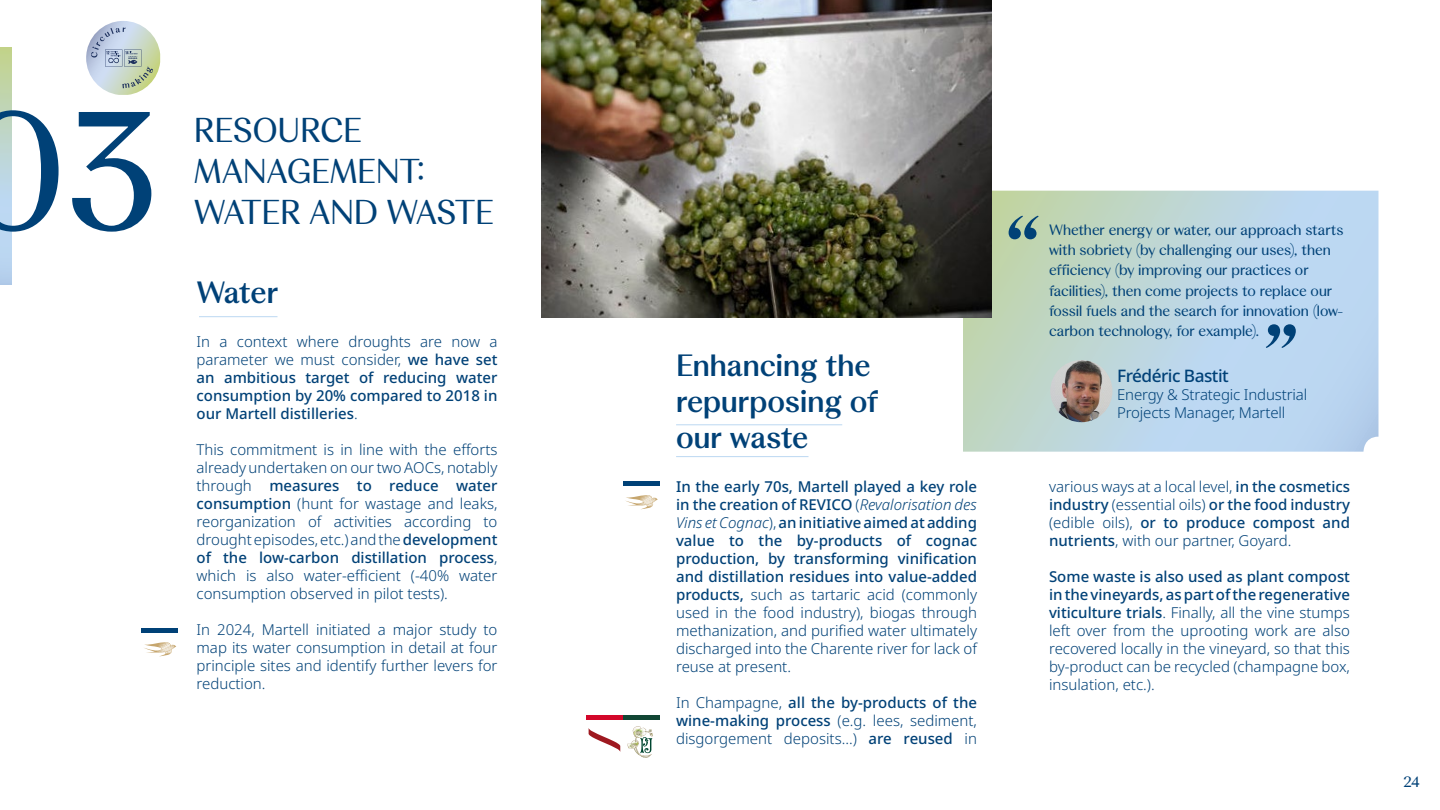
<style>
.page{position:relative;width:1440px;height:810px;background:#fff}
.page>*{position:absolute;margin:0;border:0;box-sizing:border-box;transform-origin:0 0}
.t1{font:168.52px "Weave Pernod Ricard Pro";color:#004177}
.t2{font:34.5px/41.2px "Weave Pernod Ricard Pro";letter-spacing:-.01em;color:#004177}
.t3{font:600 30.75px/36px "Weave Pernod Ricard Pro";letter-spacing:-.01em;color:#004177}
.t4{font:500 17.25px "Noto Sans";letter-spacing:-.03em;color:#004177}
.t5{font:300 15px/18px "Noto Sans";color:#004177;text-align:justify}
.t6{font:500 15px/18px "Noto Sans";color:#004177;text-align:justify}
.t7{font:15px/20.2px "Weave Pernod Ricard Pro";letter-spacing:-.005em;color:#004177}
.s1{font-weight:300}
.s2{font-weight:500}
.s3{font-weight:300;font-style:italic}
</style>
<div class="page">
<svg style="left:963px;top:191px;width:415px;height:261px;background:#bdd6dc"></svg>
<svg style="left:1009px;top:216px;width:30px;height:23px"></svg>
<svg style="left:1266px;top:324px;width:30px;height:24px"></svg>
<img style="left:1050px;top:360px;width:62px;height:62px;border-radius:31px">
<svg style="left:0;top:48px;width:12px;height:237px;background:#bdd5d1"></svg>
<img style="left:542px;top:0;width:450px;height:317px">
<svg style="left:625px;top:495px;width:33px;height:14px"></svg>
<hr style="left:623px;top:481px;width:37px;height:4px;background:#004177">
<svg style="left:144px;top:642px;width:32px;height:14px"></svg>
<div style="left:141px;top:628px;width:37px;height:5px;background:#004177"></div>
<svg style="left:589px;top:729px;width:31px;height:22px"></svg>
<hr style="left:586px;top:715px;width:37px;height:4px;background:#d3072a">
<hr style="left:623px;top:715px;width:37px;height:4px;background:#114634">
<svg style="left:627px;top:726px;width:26px;height:32px"></svg>
<hr style="left:676px;top:424px;width:166px;height:1px;background:#bcd8f2">
<hr style="left:676px;top:456px;width:133px;height:1px;background:#bcd8f2">
<hr style="left:199px;top:316px;width:78px;height:1px;background:#bcd8f2">
<svg style="left:86px;top:21px;width:74px;height:74px"></svg>
<h1 class="t1" style="left:-41px;top:70px;width:202px">03</h1>
<h2 class="t2" style="left:194px;top:109px;width:233px">RESOURCE<br>MANAGEMENT:</h2>
<h2 class="t2" style="left:194px;top:191px;width:302px">WATER AND WASTE</h2>
<h3 class="t3" style="left:197px;top:274px;width:83px">Water</h3>
<p class="t6" style="left:197px;top:333px;width:302px"><span class="s1">In a context where droughts are now a parameter we must consider,</span> we have set an ambitious target of reducing water consumption by 20% compared to 2018 in our Martell distilleries<span class="s1">.</span></p>
<p class="t5" style="left:197px;top:441px;width:302px">This commitment is in line with the efforts already undertaken on our two AOCs, notably through <span class="s2">measures to reduce water consumption</span> (hunt for wastage and leaks, reorganization of activities according to drought episodes, etc.) and the <span class="s2">development of the low-carbon distillation process</span>, which is also water-efficient (-40% water consumption observed in pilot tests).</p>
<p class="t5" style="left:197px;top:621px;width:302px">In 2024, Martell initiated a major study to map its water consumption in detail at four principle sites and identify further levers for reduction.</p>
<h3 class="t3" style="left:676px;top:348px;width:203px">Enhancing the repurposing of our waste</h3>
<p class="t6" style="left:676px;top:478px;width:302px">In the early 70s, Martell played a key role in the creation of REVICO <span class="s1">(</span><span class="s3">Revalorisation des Vins et Cognac</span><span class="s1">),</span> an initiative aimed at adding value to the by-products of cognac production, by transforming vinification and distillation residues into value-added products, <span class="s1">such as tartaric acid (commonly used in the food industry), biogas through methanization, and purified water ultimately discharged into the Charente river for lack of reuse at present.</span></p>
<p class="t5" style="left:676px;top:694px;width:302px">In Champagne, <span class="s2">all the by-products of the wine-making process</span> (e.g. lees, sediment, disgorgement deposits...) <span class="s2">are reused</span> in</p>
<p class="t7" style="left:1049px;top:219px;width:296px">Whether energy or water, our approach starts with sobriety (by challenging our uses), then efficiency (by improving our practices or facilities), then come projects to replace our fossil fuels and the search for innovation (low&shy;carbon technology, for example).</p>
<p class="t4" style="left:1117px;top:366px;width:113px">Frédéric Bastit</p>
<p class="t5" style="left:1117px;top:386px;width:192px">Energy &amp; Strategic Industrial<br>Projects Manager, Martell</p>
<p class="t5" style="left:1049px;top:478px;width:302px">various ways at a local level, <span class="s2">in the cosmetics industry</span> (essential oils) <span class="s2">or the food industry </span>(edible oils), <span class="s2">or to produce compost and nutrients</span>, with our partner, Goyard.</p>
<p class="t5" style="left:1049px;top:568px;width:302px"><span class="s2">Some waste is also used as plant compost in the vineyards, as part of the regenerative viticulture trials</span>. Finally, all the vine stumps left over from the uprooting work are also recovered locally in the vineyard, so that this by-product can be recycled (champagne box, insulation, etc.).</p>
<p class="t7" style="left:1404px;top:771px;width:18px">24</p>
</div>
